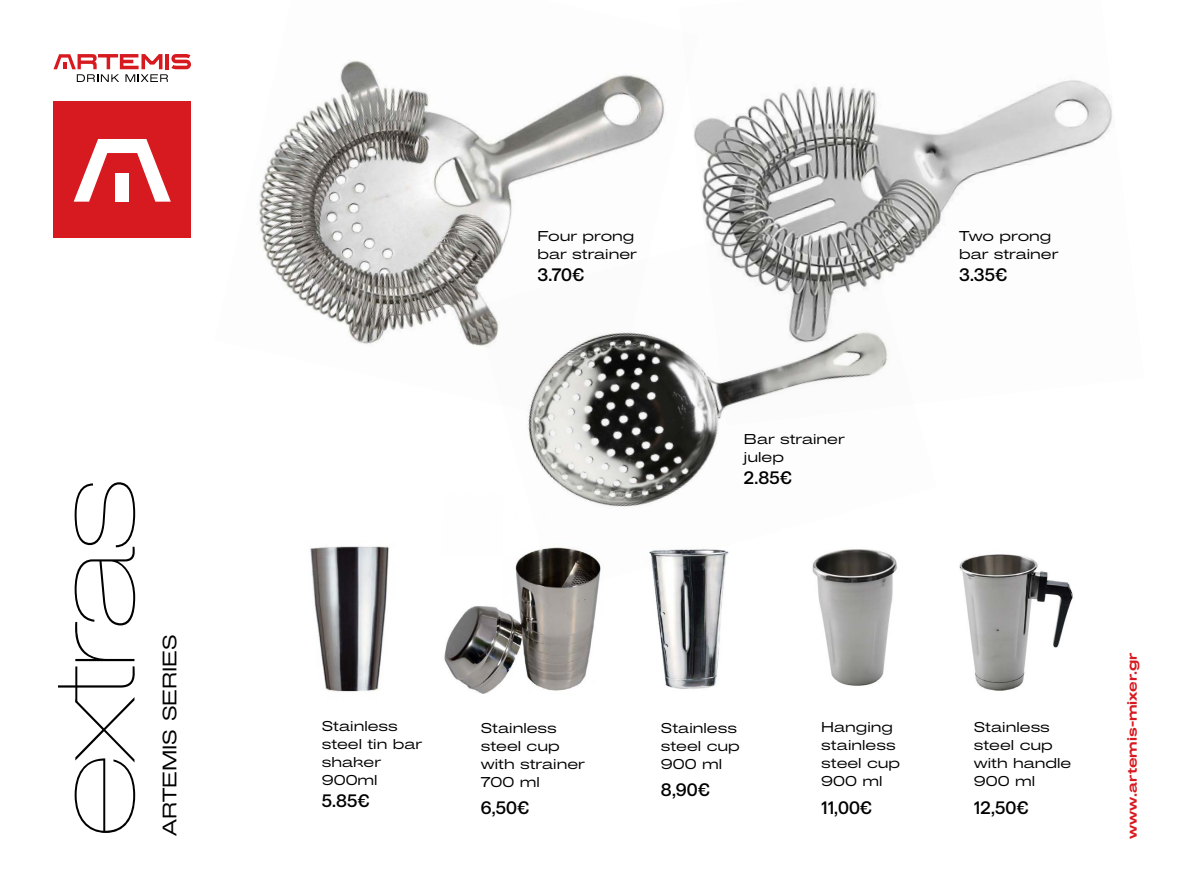
<style>
.page{position:relative;width:1191px;height:893px;background:#fff}
.page>*{position:absolute;margin:0;border:0;box-sizing:border-box;transform-origin:0 0}
.t1{font:115.95px "CF Mod Grotesk Thin Ext Exp";letter-spacing:-.08em;color:#000}
.t2{font:19.5px "CF Mod Grotesk Reg Ext Exp";color:#000}
.t3{font:500 18px "CF Mod Grotesk";letter-spacing:.005em;color:#000}
.t4{font:14.25px/18px "CF Mod Grotesk Reg Ext Exp";color:#000}
.t5{font:13.5px "CF Mod Grotesk Bold Ext Exp";color:#d71920}
</style>
<div class="page">
<img style="left:259px;top:60px;width:406px;height:285px">
<img style="left:486px;top:593px;width:112px;height:100px">
<img style="left:474px;top:200px;width:245px;height:393px">
<img style="left:679px;top:80px;width:434px;height:345px">
<img style="left:310px;top:500px;width:176px;height:194px">
<div style="left:53px;top:102px;width:138px;height:136px;background:#d71920"></div>
<svg style="left:74px;top:139px;width:97px;height:63px"></svg>
<svg style="left:53px;top:54px;width:138px;height:28px"></svg>
<img style="left:812px;top:549px;width:85px;height:137px">
<img style="left:959px;top:554px;width:114px;height:137px">
<img style="left:633px;top:543px;width:96px;height:146px">
<h1 class="t1" style="left:29px;top:839px;width:364px;rotate:-90deg">extras</h1>
<h2 class="t2" style="left:159px;top:836px;width:203px;rotate:-90deg">ARTEMIS SERIES</h2>
<p class="t4" style="left:537px;top:227px;width:101px">Four prong bar strainer</p>
<p class="t3" style="left:537px;top:264px;width:48px">3.70€</p>
<p class="t4" style="left:744px;top:430px;width:102px">Bar strainer julep</p>
<p class="t3" style="left:744px;top:467px;width:50px">2.85€</p>
<p class="t4" style="left:959px;top:227px;width:101px">Two prong bar strainer</p>
<p class="t3" style="left:959px;top:264px;width:50px">3.35€</p>
<p class="t4" style="left:322px;top:717px;width:102px">Stainless steel tin bar shaker<br>900ml</p>
<p class="t3" style="left:322px;top:790px;width:50px">5.85€</p>
<p class="t4" style="left:481px;top:719px;width:106px">Stainless steel cup with strainer<br>700 ml</p>
<p class="t3" style="left:481px;top:798px;width:50px">6,50€</p>
<p class="t4" style="left:661px;top:719px;width:80px">Stainless steel cup<br>900 ml</p>
<p class="t3" style="left:661px;top:780px;width:51px">8,90€</p>
<p class="t4" style="left:821px;top:718px;width:80px">Hanging stainless steel cup<br>900 ml</p>
<p class="t3" style="left:821px;top:797px;width:53px">11,00€</p>
<p class="t4" style="left:974px;top:718px;width:99px">Stainless steel cup with handle<br>900 ml</p>
<p class="t3" style="left:974px;top:797px;width:57px">12,50€</p>
<p class="t5" style="left:1124px;top:839px;width:188px;rotate:-90deg">www.artemis-mixer.gr</p>
</div>
